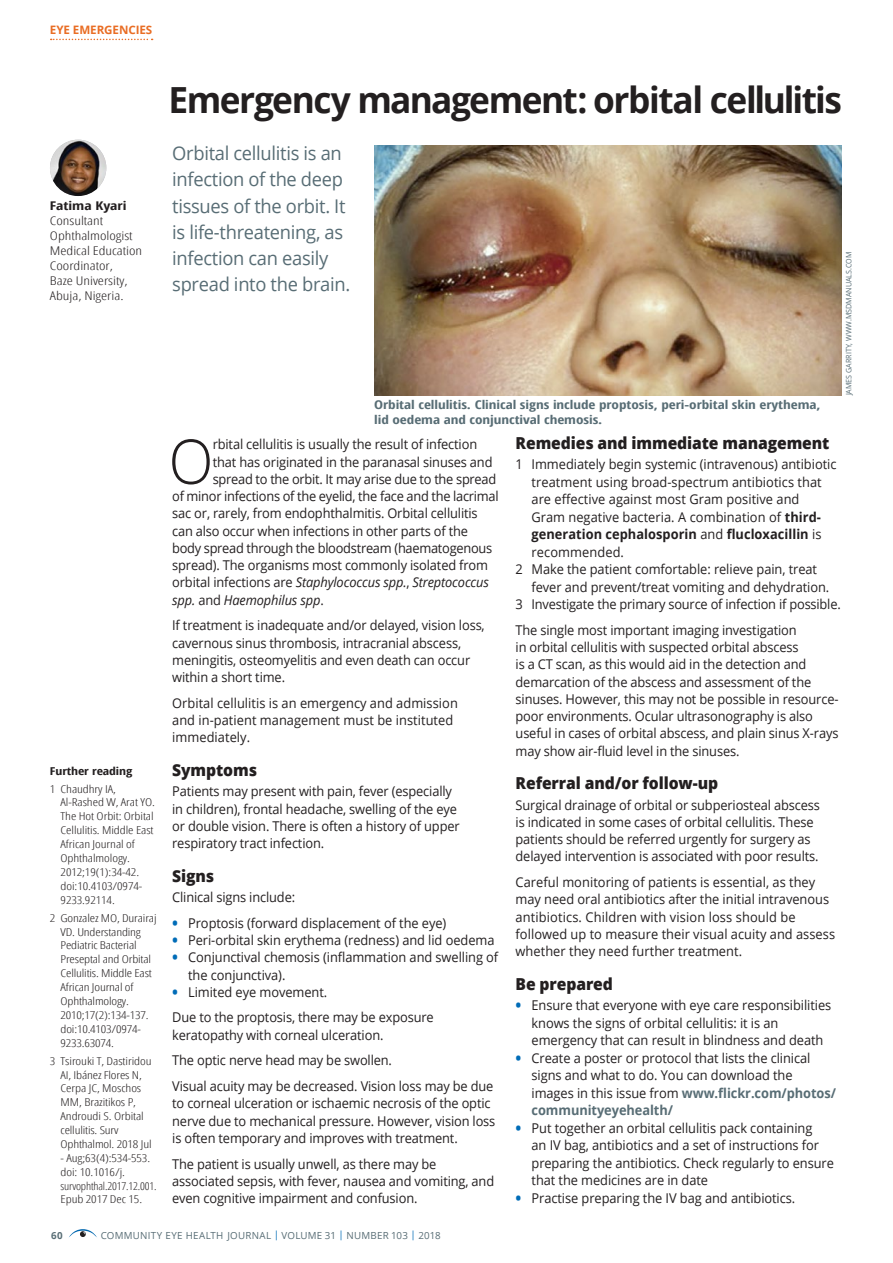
<style>
.page{position:relative;width:893px;height:1263px;background:#fff}
.page>*{position:absolute;margin:0;border:0;box-sizing:border-box;transform-origin:0 0}
.t1{font:300 61.8px "Open Sans";color:#231f20;scale:.95 1}
.t2{font:700 36px "Open Sans";letter-spacing:-.045em;color:#231f20}
.t3{font:18.9px/26.2px "Open Sans";letter-spacing:-.015em;color:#586d75}
.t4{font:800 16.5px "Open Sans";letter-spacing:-.005em;color:#231f20;scale:.95 1}
.t5{font:13.5px/17.2px "Open Sans";letter-spacing:-.01em;color:#231f20;scale:.95 1}
.t6{font:italic 13.5px "Open Sans";letter-spacing:-.01em;color:#231f20;scale:.95 1}
.t7{font:700 13.5px "Open Sans";letter-spacing:.005em;color:#231f20;scale:.95 1}
.t8{font:700 12px/15px "Open Sans Condensed";letter-spacing:-.005em;color:#586d75;scale:1.26 1}
.t9{font:300 12px/15px "Open Sans Condensed";color:#231f20;scale:1.3 1}
.t10{font:700 12px "Open Sans Condensed";color:#231f20;scale:1.3 1}
.t11{font:700 11.7px "Open Sans";letter-spacing:-.005em;color:#e96d24}
.t12{font:300 10.8px/14px "Open Sans Condensed";letter-spacing:-.015em;color:#231f20;scale:1.27 1}
.t13{font:700 10.8px "Open Sans Condensed";letter-spacing:-.01em;color:#231f20;scale:1.27 1}
.t14{font:9.75px "Open Sans";letter-spacing:.025em;color:#586d75}
.t15{font:700 9.75px "Open Sans";color:#586d75}
.t16{font:7.5px "Open Sans";color:#586d75;scale:.95 1}
.s1{font-style:normal}
.s2{font-weight:700;font-size:16.5px;color:#006cb7}
.s3{font-weight:700}
.s4{font-weight:400}
.s5{font-weight:700;color:#586d75}
.s6{color:#006cb7}
</style>
<div class="page">
<svg style="left:69px;top:1229px;width:28px;height:9px"></svg>
<svg style="left:51px;top:39px;width:102px;height:1px"></svg>
<img style="left:374px;top:145px;width:468px;height:250px">
<img style="left:50px;top:140px;width:56px;height:56px;border-radius:28px">
<p class="t11" style="left:50px;top:22px;width:104px">EYE EMERGENCIES</p>
<p class="t10" style="left:50px;top:197px;width:60px">Fatima Kyari</p>
<p class="t9" style="left:50px;top:213px;width:73px">Consultant<br>Ophthalmologist<br>Medical Education<br>Coordinator,<br>Baze University,<br>Abuja, Nigeria.</p>
<p class="t13" style="left:50px;top:764px;width:66px">Further reading</p>
<p class="t12" style="left:61px;top:781px;width:76px;text-indent:-11px">1 Chaudhry IA,<br>Al-Rashed W, Arat YO.<br>The Hot Orbit: Orbital<br>Cellulitis. Middle East<br>African Journal of<br>Ophthalmology.<br>2012;19(1):34-42. doi:10.4103/0974-<br>9233.92114.</p>
<p class="t12" style="left:61px;top:910px;width:77px;text-indent:-11px">2 Gonzalez MO, Durairaj<br>VD. Understanding<br>Pediatric Bacterial<br>Preseptal and Orbital<br>Cellulitis. Middle East<br>African Journal of<br>Ophthalmology.<br>2010;17(2):134-137. doi:10.4103/0974-<br>9233.63074.</p>
<p class="t12" style="left:61px;top:1053px;width:73px;text-indent:-11px">3 Tsirouki T, Dastiridou<br>AI, Ibánez Flores N,<br>Cerpa JC, Moschos<br>MM, Brazitikos P,<br>Androudi S. Orbital cellulitis. Surv<br>Ophthalmol. 2018 Jul</p>
<p class="t12" style="left:61px;top:1151px;width:77px">- Aug;63(4):534-553. doi: 10.1016/j. survophthal.2017.12.001.<br>Epub 2017 Dec 15.</p>
<h2 class="t2" style="left:169px;top:74px;width:675px">Emergency management: orbital cellulitis</h2>
<h3 class="t3" style="left:172px;top:140px;width:180px">Orbital cellulitis is an infection of the deep tissues of the orbit. It is life-threatening, as infection can easily spread into the brain.</h3>
<p class="t16" style="left:843px;top:395px;width:153px;rotate:-90deg">JAMES GARRITY, WWW.MSDMANUALS.COM</p>
<p class="t8" style="left:374px;top:397px;width:356px">Orbital cellulitis. Clinical signs include proptosis, peri-orbital skin erythema, lid oedema and conjunctival chemosis.</p>
<h1 class="t1" style="left:169px;top:419px;width:49px">O</h1>
<p class="t5" style="left:213px;top:435px;width:280px">rbital cellulitis is usually the result of infection</p>
<p class="t5" style="left:213px;top:453px;width:296px">that has originated in the paranasal sinuses and</p>
<p class="t5" style="left:213px;top:470px;width:300px">spread to the orbit. It may arise due to the spread</p>
<p class="t5" style="left:172px;top:487px;width:345px">of minor infections of the eyelid, the face and the lacrimal</p>
<p class="t5" style="left:172px;top:504px;width:323px">sac or, rarely, from endophthalmitis. Orbital cellulitis</p>
<p class="t5" style="left:172px;top:522px;width:313px">can also occur when infections in other parts of the</p>
<p class="t5" style="left:172px;top:539px;width:338px">body spread through the bloodstream (haematogenous</p>
<p class="t5" style="left:172px;top:556px;width:334px">spread). The organisms most commonly isolated from</p>
<p class="t6" style="left:172px;top:573px;width:335px"><span class="s1">orbital infections are</span> Staphylococcus spp.<span class="s1">,</span> Streptococcus</p>
<p class="t6" style="left:172px;top:590px;width:161px">spp. <span class="s1">and</span> Haemophilus spp<span class="s1">.</span></p>
<p class="t5" style="left:172px;top:616px;width:331px">If treatment is inadequate and/or delayed, vision loss, cavernous sinus thrombosis, intracranial abscess, meningitis, osteomyelitis and even death can occur within a short time.</p>
<p class="t5" style="left:172px;top:694px;width:302px">Orbital cellulitis is an emergency and admission and in-patient management must be instituted immediately.</p>
<p class="t4" style="left:172px;top:757px;width:91px">Symptoms</p>
<p class="t5" style="left:172px;top:782px;width:304px">Patients may present with pain, fever (especially in children), frontal headache, swelling of the eye or double vision. There is often a history of upper respiratory tract infection.</p>
<p class="t4" style="left:172px;top:863px;width:46px">Signs</p>
<p class="t5" style="left:172px;top:888px;width:131px">Clinical signs include:</p>
<p class="t5" style="left:172px;top:914px;width:290px"><span class="s2">•</span> Proptosis (forward displacement of the eye)</p>
<p class="t5" style="left:172px;top:931px;width:341px"><span class="s2">•</span> Peri-orbital skin erythema (redness) and lid oedema</p>
<p class="t5" style="left:188px;top:948px;width:328px;text-indent:-16px"><span class="s2">•</span> Conjunctival chemosis (inflammation and swelling of the conjunctiva).</p>
<p class="t5" style="left:172px;top:979px;width:277px;line-height:25.7px"><span class="s2">•</span> Limited eye movement.<br>Due to the proptosis, there may be exposure</p>
<p class="t5" style="left:172px;top:1022px;width:340px;line-height:25.7px">keratopathy with corneal ulceration.<br>The optic nerve head may be swollen.<br>Visual acuity may be decreased. Vision loss may be due</p>
<p class="t5" style="left:172px;top:1094px;width:342px">to corneal ulceration or ischaemic necrosis of the optic nerve due to mechanical pressure. However, vision loss is often temporary and improves with treatment.</p>
<p class="t5" style="left:172px;top:1155px;width:340px">The patient is usually unwell, as there may be associated sepsis, with fever, nausea and vomiting, and even cognitive impairment and confusion.</p>
<p class="t4" style="left:516px;top:430px;width:332px">Remedies and immediate management</p>
<p class="t5" style="left:516px;top:455px;width:339px">1 Immediately begin systemic (intravenous) antibiotic</p>
<p class="t5" style="left:531px;top:473px;width:307px">treatment using broad-spectrum antibiotics that</p>
<p class="t5" style="left:531px;top:490px;width:284px">are effective against most Gram positive and</p>
<p class="t5" style="left:531px;top:508px;width:306px">Gram negative bacteria. A combination of <span class="s3">third-</span></p>
<p class="t7" style="left:531px;top:525px;width:307px">generation cephalosporin <span class="s4">and</span> flucloxacillin <span class="s4">is</span></p>
<p class="t5" style="left:531px;top:543px;width:99px">recommended.</p>
<p class="t5" style="left:516px;top:560px;width:319px">2 Make the patient comfortable: relieve pain, treat</p>
<p class="t5" style="left:531px;top:578px;width:315px">fever and prevent/treat vomiting and dehydration.</p>
<p class="t5" style="left:516px;top:595px;width:344px">3 Investigate the primary source of infection if possible.</p>
<p class="t5" style="left:516px;top:621px;width:341px">The single most important imaging investigation<br>in orbital cellulitis with suspected orbital abscess<br>is a CT scan, as this would aid in the detection and demarcation of the abscess and assessment of the sinuses. However, this may not be possible in resource&shy;poor environments. Ocular ultrasonography is also useful in cases of orbital abscess, and plain sinus X-rays may show air-fluid level in the sinuses.</p>
<p class="t4" style="left:516px;top:771px;width:215px">Referral and/or follow-up</p>
<p class="t5" style="left:516px;top:796px;width:322px">Surgical drainage of orbital or subperiosteal abscess is indicated in some cases of orbital cellulitis. These patients should be referred urgently for surgery as delayed intervention is associated with poor results.</p>
<p class="t5" style="left:516px;top:873px;width:338px">Careful monitoring of patients is essential, as they may need oral antibiotics after the initial intravenous antibiotics. Children with vision loss should be followed up to measure their visual acuity and assess whether they need further treatment.</p>
<p class="t4" style="left:516px;top:971px;width:104px">Be prepared</p>
<p class="t5" style="left:531px;top:996px;width:317px;text-indent:-16px"><span class="s2">•</span> Ensure that everyone with eye care responsibilities knows the signs of orbital cellulitis: it is an emergency that can result in blindness and death</p>
<p class="t5" style="left:531px;top:1049px;width:322px;text-indent:-16px"><span class="s2">•</span> Create a poster or protocol that lists the clinical signs and what to do. You can download the images in this issue from <span class="s5">www.flickr.com/photos/ communityeyehealth/</span></p>
<p class="t5" style="left:531px;top:1119px;width:320px;text-indent:-16px"><span class="s2">•</span> Put together an orbital cellulitis pack containing<br>an IV bag, antibiotics and a set of instructions for preparing the antibiotics. Check regularly to ensure that the medicines are in date</p>
<p class="t5" style="left:516px;top:1189px;width:296px"><span class="s2">•</span> Practise preparing the IV bag and antibiotics.</p>
<p class="t15" style="left:51px;top:1228px;width:13px">60</p>
<p class="t14" style="left:101px;top:1228px;width:342px">COMMUNITY EYE HEALTH JOURNAL <span class="s6">|</span> VOLUME 31 <span class="s6">|</span> NUMBER 103 <span class="s6">|</span> 2018</p>
</div>
